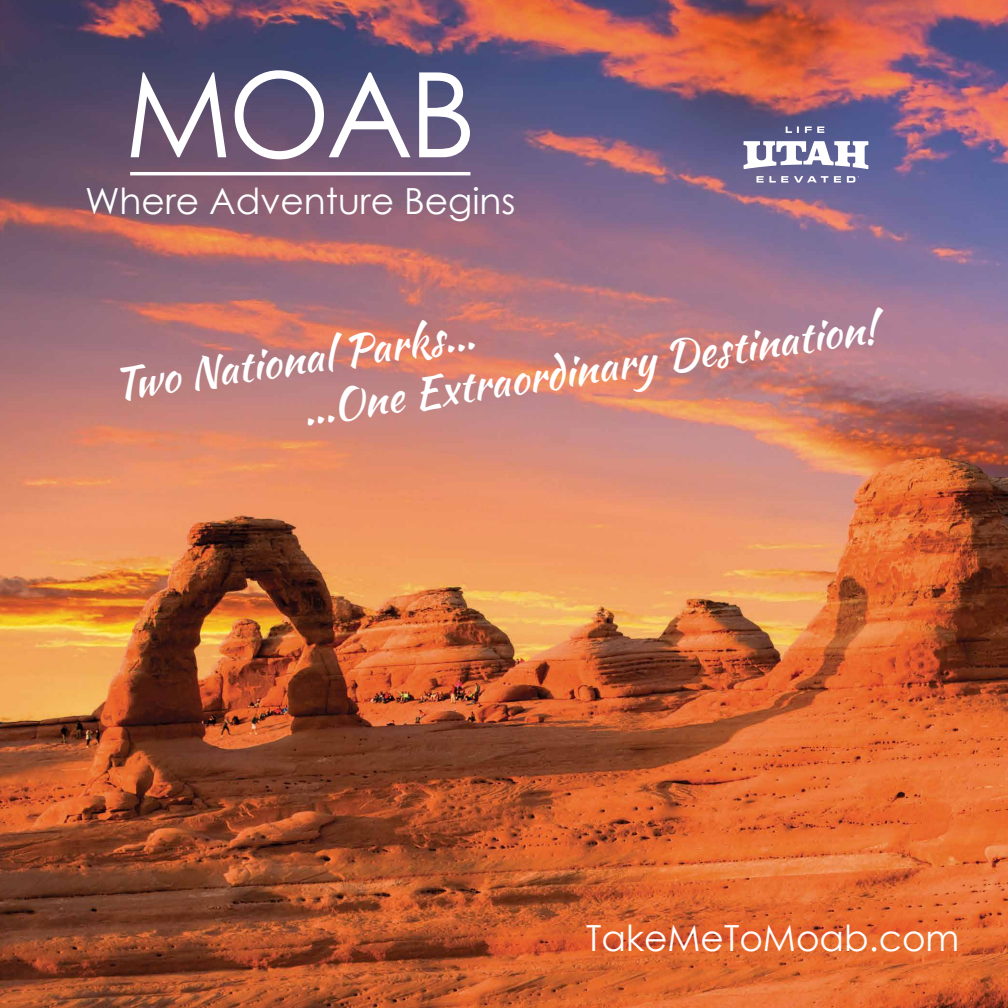
<style>
.page{position:relative;width:1008px;height:1008px;background:#fff}
.page>*{position:absolute;margin:0;border:0;box-sizing:border-box;transform-origin:0 0}
.t1{font:118.2px "Century Gothic";color:#fff}
.t2{font:43px/50.4px "Kaushan Script";color:#fff}
.t3{font:36px "Century Gothic";color:#fff}
</style>
<div class="page">
<img style="left:0;top:0;width:1008px;height:1008px">
<svg style="left:744px;top:141px;width:124px;height:28px"></svg>
<svg style="left:786px;top:127px;width:13px;height:6px"></svg>
<svg style="left:805px;top:127px;width:19px;height:6px"></svg>
<svg style="left:756px;top:176px;width:32px;height:7px"></svg>
<svg style="left:794px;top:176px;width:34px;height:7px"></svg>
<svg style="left:834px;top:176px;width:7px;height:7px"></svg>
<svg style="left:847px;top:176px;width:12px;height:7px"></svg>
<hr style="left:130px;top:172px;width:340px;height:3px;background:#fff">
<h1 class="t1" style="left:124px;top:32px;width:354px">MOAB</h1>
<p class="t3" style="left:85px;top:176px;width:432px">Where Adventure Begins</p>
<p class="t2" style="left:292px;top:333px;width:581px;text-indent:-184px;rotate:-8deg">Two National Parks...<br>...One Extraordinary Destination!</p>
<p class="t3" style="left:586px;top:913px;width:375px">TakeMeToMoab.com</p>
</div>
